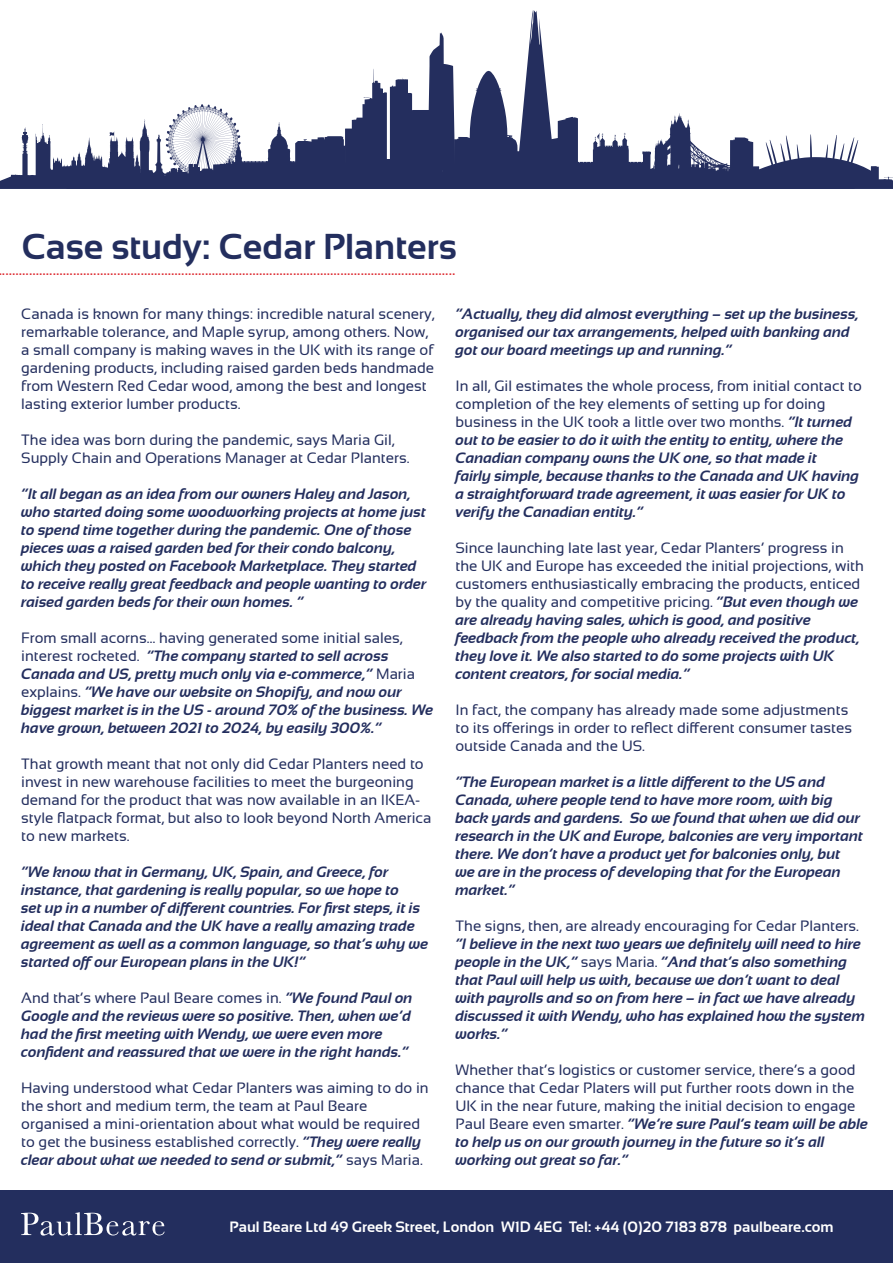
<style>
.page{position:relative;width:893px;height:1263px;background:#fff}
.page>*{position:absolute;margin:0;border:0;box-sizing:border-box;transform-origin:0 0}
.t1{font:700 36px "Sansation";color:#232e5e}
.t2{font:18px "Sansation";color:#dd2e34}
.t3{font:italic 700 15px/18px "Sansation";color:#232e5e}
.t4{font:15px/18px "Sansation";color:#232e5e}
.t5{font:700 15px "Sansation";color:#fff}
.s1{font-weight:400;font-style:normal}
.s2{font-weight:700;font-style:italic}
</style>
<div class="page">
<svg style="left:0;top:10px;width:893px;height:179px"></svg>
<div style="left:0;top:1191px;width:893px;height:72px;background:#232e5e"></div>
<svg style="left:21px;top:1212px;width:144px;height:23px"></svg>
<h1 class="t1" style="left:22px;top:226px;width:437px">Case study: Cedar Planters</h1>
<p class="t2" style="left:-1px;top:259px;width:458px">.......................................................................................................................................</p>
<p class="t4" style="left:21px;top:305px;width:415px">Canada is known for many things: incredible natural scenery, remarkable tolerance, and Maple syrup, among others. Now, a small company is making waves in the UK with its range of gardening products, including raised garden beds handmade from Western Red Cedar wood, among the best and longest lasting exterior lumber products.</p>
<p class="t4" style="left:21px;top:431px;width:390px">The idea was born during the pandemic, says Maria Gil,<br>Supply Chain and Operations Manager at Cedar Planters.</p>
<p class="t3" style="left:21px;top:485px;width:407px">“It all began as an idea from our owners Haley and Jason, who started doing some woodworking projects at home just to spend time together during the pandemic. One of those pieces was a raised garden bed for their condo balcony, which they posted on Facebook Marketplace. They started to receive really great feedback and people wanting to order raised garden beds for their own homes. ”</p>
<p class="t3" style="left:21px;top:629px;width:414px"><span class="s1">From small acorns… having generated some initial sales, interest rocketed.</span> “The company started to sell across Canada and US, pretty much only via e-commerce,” <span class="s1">Maria explains.</span> “We have our website on Shopify, and now our biggest market is in the US - around 70% of the business. We have grown, between 2021 to 2024, by easily 300%.”</p>
<p class="t4" style="left:21px;top:755px;width:412px">That growth meant that not only did Cedar Planters need to invest in new warehouse facilities to meet the burgeoning demand for the product that was now available in an IKEA&shy;style flatpack format, but also to look beyond North America to new markets.</p>
<p class="t3" style="left:21px;top:863px;width:409px">“We know that in Germany, UK, Spain, and Greece, for instance, that gardening is really popular, so we hope to<br>set up in a number of different countries. For first steps, it is ideal that Canada and the UK have a really amazing trade agreement as well as a common language, so that’s why we started off our European plans in the UK!”</p>
<p class="t3" style="left:21px;top:989px;width:393px"><span class="s1">And that’s where Paul Beare comes in.</span> “We found Paul on Google and the reviews were so positive. Then, when we’d had the first meeting with Wendy, we were even more confident and reassured that we were in the right hands.”</p>
<p class="t4" style="left:21px;top:1079px;width:409px">Having understood what Cedar Planters was aiming to do in the short and medium term, the team at Paul Beare organised a mini-orientation about what would be required to get the business established correctly. <span class="s2">“They were really clear about what we needed to send or submit,”</span> says Maria.</p>
<p class="t3" style="left:455px;top:305px;width:405px">“Actually, they did almost everything – set up the business, organised our tax arrangements, helped with banking and got our board meetings up and running.”</p>
<p class="t3" style="left:455px;top:377px;width:408px"><span class="s1">In all, Gil estimates the whole process, from initial contact to completion of the key elements of setting up for doing business in the UK took a little over two months.</span> “It turned out to be easier to do it with the entity to entity, where the Canadian company owns the UK one, so that made it<br>fairly simple, because thanks to the Canada and UK having a straightforward trade agreement, it was easier for UK to verify the Canadian entity.”</p>
<p class="t4" style="left:455px;top:539px;width:410px">Since launching late last year, Cedar Planters’ progress in the UK and Europe has exceeded the initial projections, with customers enthusiastically embracing the products, enticed by the quality and competitive pricing. <span class="s2">“But even though we are already having sales, which is good, and positive feedback from the people who already received the product, they love it. We also started to do some projects with UK content creators, for social media.”</span></p>
<p class="t4" style="left:455px;top:701px;width:398px">In fact, the company has already made some adjustments to its offerings in order to reflect different consumer tastes outside Canada and the US.</p>
<p class="t3" style="left:455px;top:773px;width:409px">“The European market is a little different to the US and Canada, where people tend to have more room, with big back yards and gardens. So we found that when we did our research in the UK and Europe, balconies are very important there. We don’t have a product yet for balconies only, but we are in the process of developing that for the European market.”</p>
<p class="t4" style="left:455px;top:917px;width:405px">The signs, then, are already encouraging for Cedar Planters.</p>
<p class="t3" style="left:455px;top:935px;width:411px">“I believe in the next two years we definitely will need to hire people in the UK,” <span class="s1">says Maria.</span> “And that’s also something that Paul will help us with, because we don’t want to deal with payrolls and so on from here – in fact we have already discussed it with Wendy, who has explained how the system works.”</p>
<p class="t4" style="left:455px;top:1061px;width:414px">Whether that’s logistics or customer service, there’s a good chance that Cedar Platers will put further roots down in the UK in the near future, making the initial decision to engage Paul Beare even smarter. <span class="s2">“We’re sure Paul’s team will be able to help us on our growth journey in the future so it’s all working out great so far.”</span></p>
<p class="t5" style="left:230px;top:1218px;width:605px">Paul Beare Ltd 49 Greek Street, London W1D 4EG Tel: +44 (0)20 7183 878 paulbeare.com</p>
</div>
